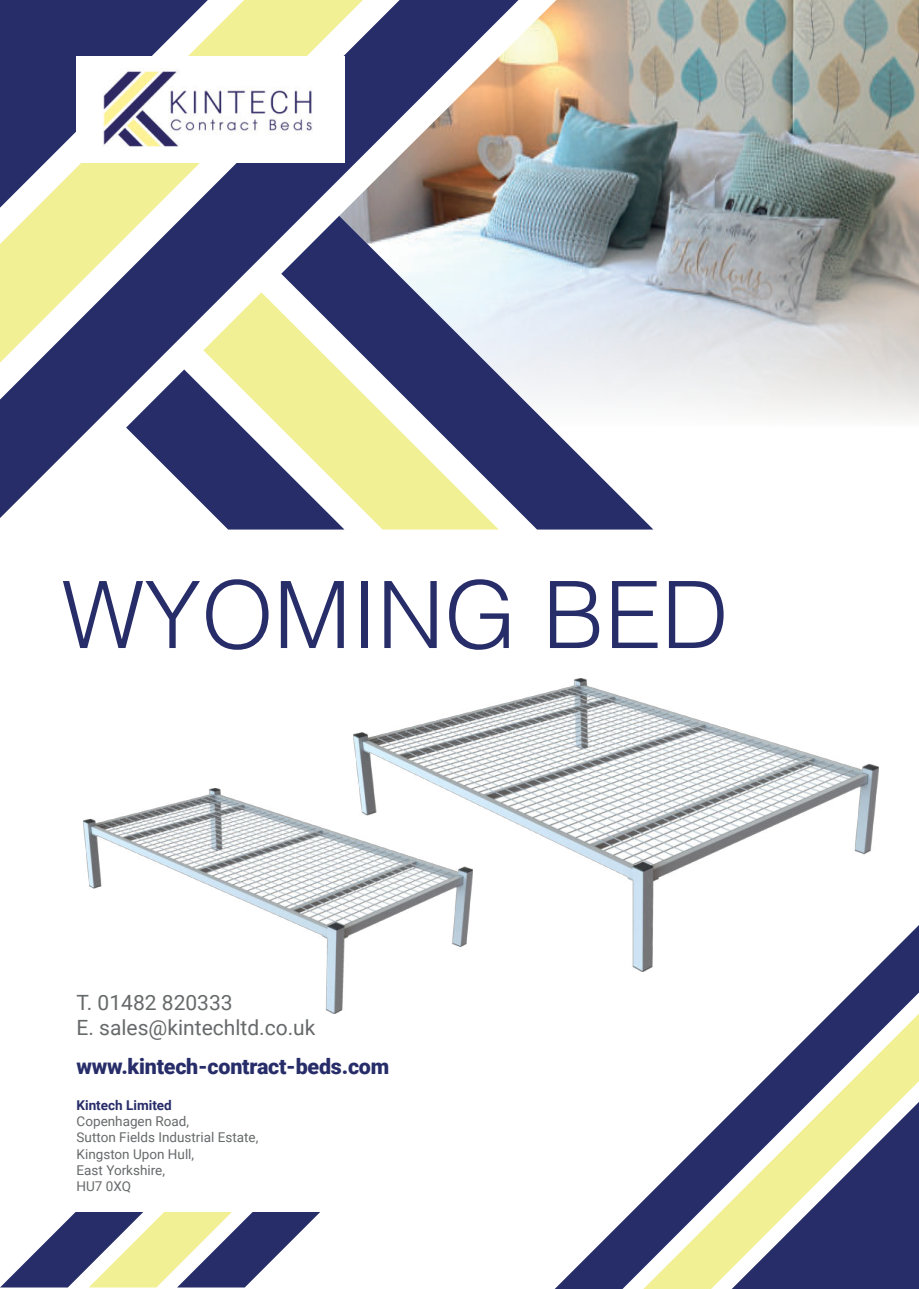
<style>
.page{position:relative;width:919px;height:1289px;background:#fff}
.page>*{position:absolute;margin:0;border:0;box-sizing:border-box;transform-origin:0 0}
.t1{font:300 93px "Helvetica";color:#272d69}
.t2{font:900 21.45px "Roboto";letter-spacing:-.01em;color:#272d69}
.t3{font:21px/25.2px "Roboto";color:#66696a}
.t4{font:13.5px/16.2px "Roboto";color:#66696a}
.t5{font:700 13.5px "Roboto";color:#272d69}
</style>
<div class="page">
<svg style="left:0;top:1212px;width:89px;height:75px;fill:#272d69"></svg>
<svg style="left:89px;top:1212px;width:88px;height:75px;fill:#f2f095"></svg>
<svg style="left:177px;top:1212px;width:143px;height:75px"></svg>
<img style="left:518px;top:0;width:400px;height:176px">
<svg style="left:518px;top:176px;width:400px;height:241px;background:#b0b3b4"></svg>
<svg style="left:0;top:0;width:518px;height:518px"></svg>
<svg style="left:0;top:0;width:363px;height:362px"></svg>
<svg style="left:0;top:0;width:208px;height:208px"></svg>
<svg style="left:281px;top:216px;width:372px;height:313px"></svg>
<svg style="left:203px;top:292px;width:296px;height:237px"></svg>
<svg style="left:126px;top:369px;width:218px;height:160px"></svg>
<div style="left:77px;top:56px;width:267px;height:106px;background:#fff"></div>
<img style="left:102px;top:69px;width:211px;height:78px">
<svg style="left:556px;top:926px;width:362px;height:362px"></svg>
<svg style="left:643px;top:1013px;width:275px;height:275px"></svg>
<svg style="left:731px;top:1101px;width:187px;height:187px"></svg>
<img style="left:83px;top:788px;width:270px;height:225px">
<img style="left:353px;top:679px;width:525px;height:292px">
<h1 class="t1" style="left:62px;top:561px;width:668px">WYOMING BED</h1>
<h3 class="t3" style="left:77px;top:991px;width:240px">T. 01482 820333<br>E. sales@kintechltd.co.uk</h3>
<h2 class="t2" style="left:77px;top:1053px;width:314px">www.kintech-contract-beds.com</h2>
<p class="t5" style="left:77px;top:1099px;width:97px">Kintech Limited</p>
<p class="t4" style="left:77px;top:1114px;width:183px">Copenhagen Road,<br>Sutton Fields Industrial Estate,<br>Kingston Upon Hull,<br>East Yorkshire,<br>HU7 0XQ</p>
</div>
